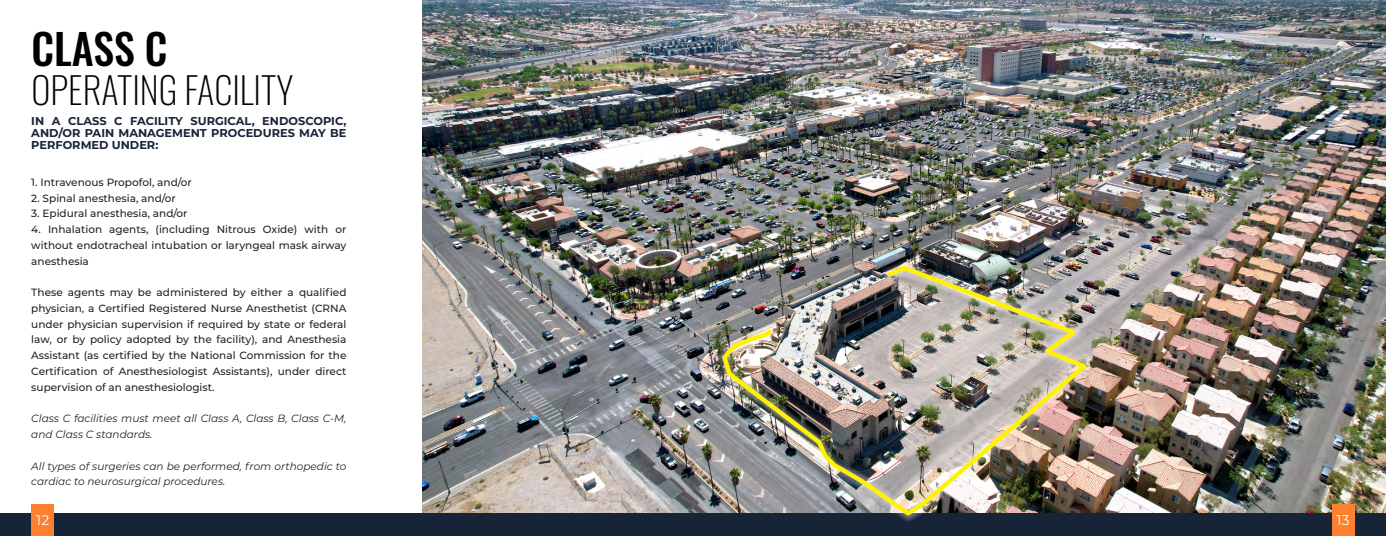
<style>
.page{position:relative;width:1386px;height:536px;background:#fff}
.page>*{position:absolute;margin:0;border:0;box-sizing:border-box;transform-origin:0 0}
.t1{font:500 42px "Oswald";color:#000}
.t2{font:200 36.75px "Oswald";color:#000}
.t3{font:14px "Montserrat";color:#fff}
.t4{font:700 11.38px/12.2px "Montserrat";color:#172337;text-align:justify}
.t5{font:500 10.5px/15.8px "Montserrat";color:#222223;text-align:justify}
.t6{font:italic 10.5px/15.8px "Montserrat";color:#222223}
</style>
<div class="page">
<img style="left:422px;top:0;width:964px;height:513px">
<div style="left:0;top:513px;width:1386px;height:23px;background:#172337"></div>
<div style="left:32px;top:504px;width:22px;height:32px;background:#ff7f30"></div>
<div style="left:1332px;top:504px;width:23px;height:32px;background:#ff7f30"></div>
<div style="left:716px;top:259px;width:376px;height:262px;background:#fff;opacity:.75"></div>
<img style="left:720px;top:263px;width:372px;height:255px">
<h1 class="t1" style="left:32px;top:27px;width:138px">CLASS C</h1>
<h2 class="t2" style="left:32px;top:57px;width:263px">OPERATING FACILITY</h2>
<p class="t4" style="left:31px;top:114px;width:317px">IN A CLASS C FACILITY SURGICAL, ENDOSCOPIC, AND/OR PAIN MANAGEMENT PROCEDURES MAY BE PERFORMED UNDER:</p>
<p class="t5" style="left:31px;top:174px;width:162px">1. Intravenous Propofol, and/or</p>
<p class="t5" style="left:31px;top:189px;width:146px">2. Spinal anesthesia, and/or</p>
<p class="t5" style="left:31px;top:205px;width:158px">3. Epidural anesthesia, and/or</p>
<p class="t5" style="left:31px;top:221px;width:317px">4. Inhalation agents, (including Nitrous Oxide) with or without endotracheal intubation or laryngeal mask airway anesthesia</p>
<p class="t5" style="left:31px;top:284px;width:317px">These agents may be administered by either a qualified physician, a Certified Registered Nurse Anesthetist (CRNA under physician supervision if required by state or federal law, or by policy adopted by the facility), and Anesthesia Assistant (as certified by the National Commission for the Certification of Anesthesiologist Assistants), under direct supervision of an anesthesiologist.</p>
<p class="t6" style="left:31px;top:410px;width:317px">Class C facilities must meet all Class A, Class B, Class C-M, and Class C standards.</p>
<p class="t6" style="left:31px;top:457px;width:317px">All types of surgeries can be performed, from orthopedic to cardiac to neurosurgical procedures.</p>
<h3 class="t3" style="left:36px;top:510px;width:15px">12</h3>
<h3 class="t3" style="left:1336px;top:510px;width:15px">13</h3>
</div>
